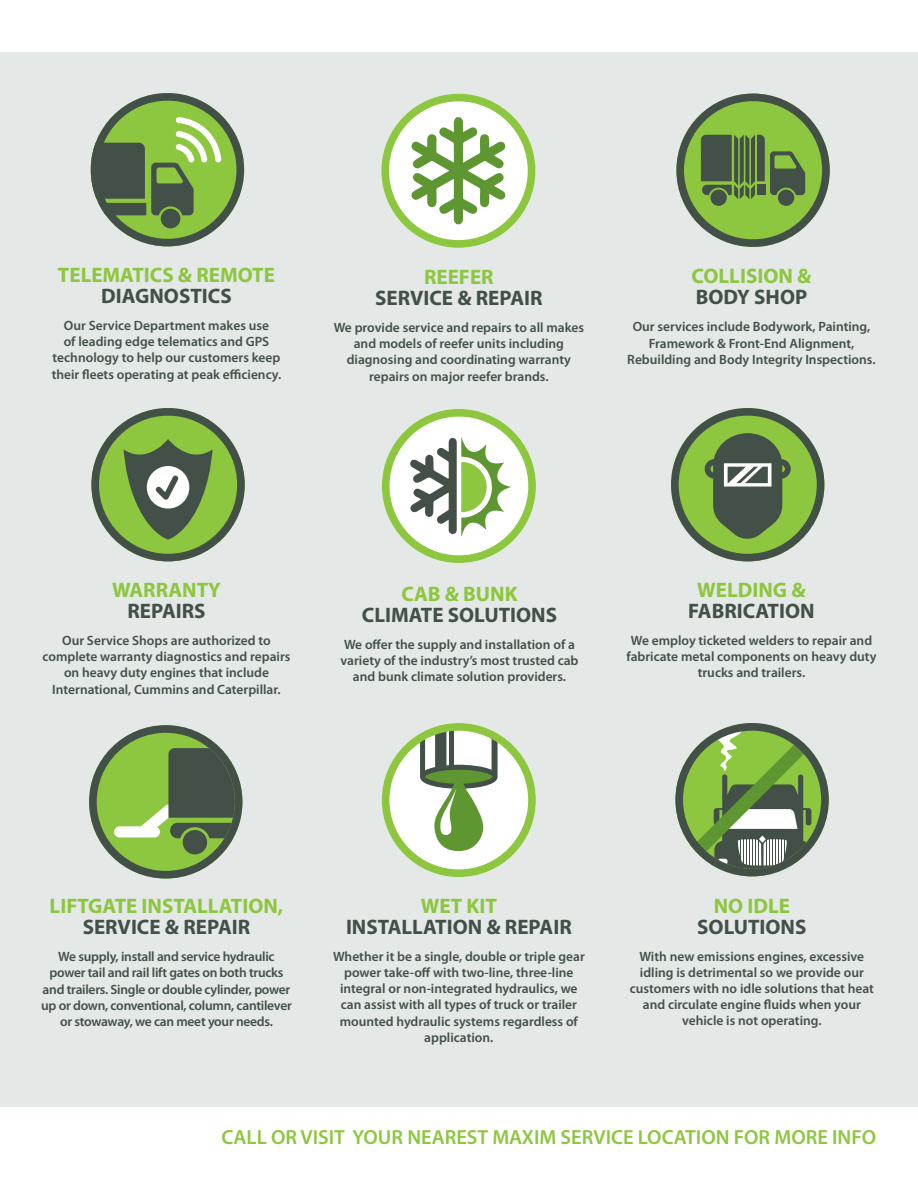
<style>
.page{position:relative;width:918px;height:1188px;background:#fff}
.page>*{position:absolute;margin:0;border:0;box-sizing:border-box;transform-origin:0 0}
.t1{font:700 21px "Myriad Pro";color:#435048}
.t2{font:700 21px "Myriad Pro";color:#8dc63f}
.t3{font:600 20.4px "Myriad Pro";color:#8dc63f}
.t4{font:600 13.5px/16.2px "Myriad Pro";color:#435048;text-align:center}
.t5{font:600 13.5px/16.2px "Myriad Pro";letter-spacing:-.02em;color:#435048;text-align:center}
</style>
<div class="page">
<div style="left:0;top:53px;width:918px;height:1054px;background:#e4e8e6"></div>
<svg style="left:382px;top:427px;width:154px;height:118px"></svg>
<svg style="left:91px;top:93px;width:153px;height:153px"></svg>
<svg style="left:382px;top:723px;width:154px;height:154px"></svg>
<svg style="left:89px;top:725px;width:153px;height:154px"></svg>
<svg style="left:381px;top:112px;width:154px;height:118px"></svg>
<svg style="left:408px;top:52px;width:100px;height:511px"></svg>
<svg style="left:671px;top:408px;width:153px;height:153px"></svg>
<svg style="left:676px;top:94px;width:154px;height:153px"></svg>
<svg style="left:675px;top:723px;width:154px;height:153px"></svg>
<svg style="left:91px;top:408px;width:154px;height:153px"></svg>
<h1 class="t2" style="left:58px;top:261px;width:219px">TELEMATICS &amp; REMOTE</h1>
<h1 class="t1" style="left:101px;top:282px;width:132px">DIAGNOSTICS</h1>
<p class="t4" style="left:52px;top:318px;width:231px">Our Service Department makes use<br>of leading edge telematics and GPS technology to help our customers keep their fleets operating at peak efficiency.</p>
<h1 class="t2" style="left:424px;top:263px;width:71px">REEFER</h1>
<h1 class="t1" style="left:375px;top:284px;width:169px">SERVICE &amp; REPAIR</h1>
<p class="t4" style="left:334px;top:320px;width:252px">We provide service and repairs to all makes and models of reefer units including diagnosing and coordinating warranty repairs on major reefer brands.</p>
<h1 class="t2" style="left:692px;top:263px;width:121px">COLLISION &amp;</h1>
<h1 class="t1" style="left:696px;top:284px;width:113px">BODY SHOP</h1>
<p class="t4" style="left:627px;top:319px;width:250px">Our services include Bodywork, Painting,<br>Framework &amp; Front-End Alignment,<br>Rebuilding and Body Integrity Inspections.</p>
<h1 class="t2" style="left:112px;top:576px;width:110px">WARRANTY</h1>
<h1 class="t1" style="left:127px;top:597px;width:80px">REPAIRS</h1>
<p class="t4" style="left:42px;top:633px;width:250px">Our Service Shops are authorized to complete warranty diagnostics and repairs on heavy duty engines that include International, Cummins and Caterpillar.</p>
<h1 class="t2" style="left:401px;top:580px;width:118px">CAB &amp; BUNK</h1>
<h1 class="t1" style="left:362px;top:601px;width:197px">CLIMATE SOLUTIONS</h1>
<p class="t4" style="left:340px;top:636px;width:240px">We offer the supply and installation of a variety of the industry’s most trusted cab and bunk climate solution providers.</p>
<h1 class="t2" style="left:697px;top:576px;width:110px">WELDING &amp;</h1>
<h1 class="t1" style="left:688px;top:597px;width:128px">FABRICATION</h1>
<p class="t4" style="left:626px;top:632px;width:252px">We employ ticketed welders to repair and fabricate metal components on heavy duty trucks and trailers.</p>
<h1 class="t2" style="left:50px;top:893px;width:235px">LIFTGATE INSTALLATION,</h1>
<h1 class="t1" style="left:83px;top:914px;width:169px">SERVICE &amp; REPAIR</h1>
<p class="t5" style="left:41px;top:949px;width:252px">We supply, install and service hydraulic power tail and rail lift gates on both trucks and trailers. Single or double cylinder, power up or down, conventional, column, cantilever or stowaway, we can meet your needs.</p>
<h1 class="t2" style="left:421px;top:892px;width:78px">WET KIT</h1>
<h1 class="t1" style="left:346px;top:913px;width:227px">INSTALLATION &amp; REPAIR</h1>
<p class="t4" style="left:333px;top:948px;width:253px">Whether it be a single, double or triple gear power take-off with two-line, three-line integral or non-integrated hydraulics, we can assist with all types of truck or trailer mounted hydraulic systems regardless of application.</p>
<h1 class="t2" style="left:714px;top:892px;width:78px">NO IDLE</h1>
<h1 class="t1" style="left:697px;top:913px;width:111px">SOLUTIONS</h1>
<p class="t4" style="left:630px;top:948px;width:246px">With new emissions engines, excessive idling is detrimental so we provide our customers with no idle solutions that heat and circulate engine fluids when your vehicle is not operating.</p>
<h2 class="t3" style="left:221px;top:1126px;width:656px">CALL OR VISIT YOUR NEAREST MAXIM SERVICE LOCATION FOR MORE INFO</h2>
</div>
